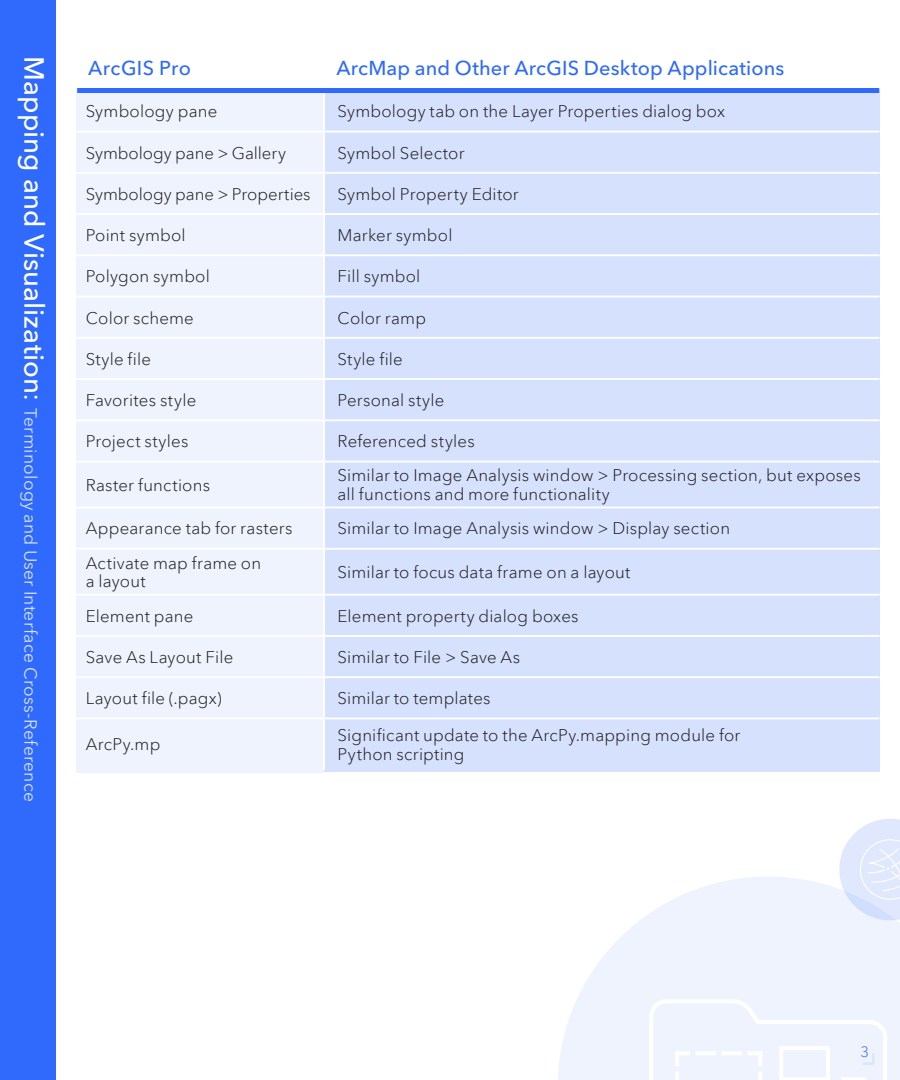
<style>
.page{position:relative;width:900px;height:1080px;background:#fff}
.page>*{position:absolute;margin:0;border:0;box-sizing:border-box;transform-origin:0 0}
.t1{font:500 20px "Avenir Next LT Pro";letter-spacing:.01em;color:#2f6afc}
.t2{font:17.5px "Avenir Next LT Pro";letter-spacing:.01em;color:#d8e2fe}
.t3{font:300 17px/18.8px "Avenir Next LT Pro";letter-spacing:.01em;color:#231f20}
.t4{font:300 15px "Avenir Next LT Pro";color:#2f6afc}
.s1{font-weight:500;font-size:27.5px;color:#fff}
.s2{font-size:27.5px;color:#fff}
</style>
<div class="page">
<div style="left:0;top:0;width:55px;height:1080px;background:#2f6afc"></div>
<div style="left:324px;top:90px;width:555px;height:682px;background:#d6e1fe"></div>
<div style="left:76px;top:88px;width:248px;height:684px;background:#eef3fe"></div>
<hr style="left:323px;top:90px;width:2px;height:41px;background:#fff">
<hr style="left:323px;top:133px;width:2px;height:39px;background:#fff">
<hr style="left:323px;top:174px;width:2px;height:39px;background:#fff">
<hr style="left:323px;top:215px;width:2px;height:39px;background:#fff">
<hr style="left:323px;top:256px;width:2px;height:40px;background:#fff">
<hr style="left:323px;top:298px;width:2px;height:39px;background:#fff">
<hr style="left:323px;top:339px;width:2px;height:39px;background:#fff">
<hr style="left:323px;top:380px;width:2px;height:39px;background:#fff">
<hr style="left:323px;top:421px;width:2px;height:40px;background:#fff">
<hr style="left:323px;top:463px;width:2px;height:44px;background:#fff">
<hr style="left:323px;top:508px;width:2px;height:40px;background:#fff">
<hr style="left:323px;top:550px;width:2px;height:44px;background:#fff">
<hr style="left:323px;top:596px;width:2px;height:39px;background:#fff">
<hr style="left:323px;top:637px;width:2px;height:39px;background:#fff">
<hr style="left:323px;top:678px;width:2px;height:40px;background:#fff">
<hr style="left:323px;top:719px;width:2px;height:51px;background:#fff">
<hr style="left:72px;top:131px;width:252px;height:2px;background:#fff">
<hr style="left:324px;top:131px;width:556px;height:2px;background:#fff">
<hr style="left:72px;top:172px;width:252px;height:2px;background:#fff">
<hr style="left:324px;top:172px;width:556px;height:2px;background:#fff">
<hr style="left:72px;top:213px;width:252px;height:2px;background:#fff">
<hr style="left:324px;top:213px;width:556px;height:2px;background:#fff">
<hr style="left:72px;top:254px;width:252px;height:2px;background:#fff">
<hr style="left:324px;top:254px;width:556px;height:2px;background:#fff">
<hr style="left:72px;top:296px;width:252px;height:2px;background:#fff">
<hr style="left:324px;top:296px;width:556px;height:2px;background:#fff">
<hr style="left:72px;top:337px;width:252px;height:2px;background:#fff">
<hr style="left:324px;top:337px;width:556px;height:2px;background:#fff">
<hr style="left:72px;top:378px;width:252px;height:2px;background:#fff">
<hr style="left:324px;top:378px;width:556px;height:2px;background:#fff">
<hr style="left:72px;top:419px;width:252px;height:2px;background:#fff">
<hr style="left:324px;top:419px;width:556px;height:2px;background:#fff">
<hr style="left:72px;top:461px;width:252px;height:2px;background:#fff">
<hr style="left:324px;top:461px;width:556px;height:2px;background:#fff">
<hr style="left:72px;top:507px;width:252px;height:1px;background:#fff">
<hr style="left:324px;top:507px;width:556px;height:1px;background:#fff">
<hr style="left:72px;top:548px;width:252px;height:2px;background:#fff">
<hr style="left:324px;top:548px;width:556px;height:2px;background:#fff">
<hr style="left:72px;top:594px;width:252px;height:2px;background:#fff">
<hr style="left:324px;top:594px;width:556px;height:2px;background:#fff">
<hr style="left:72px;top:635px;width:252px;height:2px;background:#fff">
<hr style="left:324px;top:635px;width:556px;height:2px;background:#fff">
<hr style="left:72px;top:676px;width:252px;height:2px;background:#fff">
<hr style="left:324px;top:676px;width:556px;height:2px;background:#fff">
<hr style="left:72px;top:718px;width:252px;height:1px;background:#fff">
<hr style="left:324px;top:718px;width:556px;height:1px;background:#fff">
<div style="left:77px;top:88px;width:802px;height:5px;background:#2f6afc"></div>
<svg style="left:558px;top:877px;width:342px;height:203px;fill:#eef3fe"></svg>
<svg style="left:649px;top:999px;width:238px;height:81px"></svg>
<svg style="left:839px;top:819px;width:61px;height:101px"></svg>
<p class="t2" style="left:41px;top:56px;width:747px;rotate:90deg"><span class="s1">Mapping and Visualization</span><span class="s2">:</span> Terminology and User Interface Cross-Reference</p>
<p class="t1" style="left:88px;top:56px;width:104px">ArcGIS Pro</p>
<p class="t1" style="left:336px;top:56px;width:450px">ArcMap and Other ArcGIS Desktop Applications</p>
<p class="t3" style="left:86px;top:102px;width:133px">Symbology pane</p>
<p class="t3" style="left:338px;top:102px;width:389px">Symbology tab on the Layer Properties dialog box</p>
<p class="t3" style="left:86px;top:143px;width:202px">Symbology pane &gt; Gallery</p>
<p class="t3" style="left:338px;top:143px;width:129px">Symbol Selector</p>
<p class="t3" style="left:86px;top:185px;width:226px">Symbology pane &gt; Properties</p>
<p class="t3" style="left:338px;top:185px;width:183px">Symbol Property Editor</p>
<p class="t3" style="left:86px;top:226px;width:101px">Point symbol</p>
<p class="t3" style="left:338px;top:226px;width:116px">Marker symbol</p>
<p class="t3" style="left:86px;top:267px;width:126px">Polygon symbol</p>
<p class="t3" style="left:338px;top:267px;width:84px">Fill symbol</p>
<p class="t3" style="left:86px;top:308px;width:110px">Color scheme</p>
<p class="t3" style="left:338px;top:308px;width:90px">Color ramp</p>
<p class="t3" style="left:86px;top:350px;width:67px">Style file</p>
<p class="t3" style="left:338px;top:350px;width:67px">Style file</p>
<p class="t3" style="left:86px;top:391px;width:112px">Favorites style</p>
<p class="t3" style="left:338px;top:391px;width:108px">Personal style</p>
<p class="t3" style="left:86px;top:432px;width:104px">Project styles</p>
<p class="t3" style="left:338px;top:432px;width:139px">Referenced styles</p>
<p class="t3" style="left:86px;top:476px;width:126px">Raster functions</p>
<p class="t3" style="left:338px;top:466px;width:525px">Similar to Image Analysis window &gt; Processing section, but exposes all functions and more functionality</p>
<p class="t3" style="left:86px;top:519px;width:208px">Appearance tab for rasters</p>
<p class="t3" style="left:338px;top:519px;width:394px">Similar to Image Analysis window &gt; Display section</p>
<p class="t3" style="left:86px;top:553px;width:177px">Activate map frame on a layout</p>
<p class="t3" style="left:338px;top:563px;width:294px">Similar to focus data frame on a layout</p>
<p class="t3" style="left:86px;top:606px;width:109px">Element pane</p>
<p class="t3" style="left:338px;top:606px;width:242px">Element property dialog boxes</p>
<p class="t3" style="left:86px;top:648px;width:149px">Save As Layout File</p>
<p class="t3" style="left:338px;top:648px;width:184px">Similar to File &gt; Save As</p>
<p class="t3" style="left:86px;top:689px;width:138px">Layout file (.pagx)</p>
<p class="t3" style="left:338px;top:689px;width:154px">Similar to templates</p>
<p class="t3" style="left:86px;top:735px;width:76px">ArcPy.mp</p>
<p class="t3" style="left:338px;top:726px;width:404px">Significant update to the ArcPy.mapping module for<br>Python scripting</p>
<p class="t4" style="left:861px;top:1043px;width:10px">3</p>
</div>
